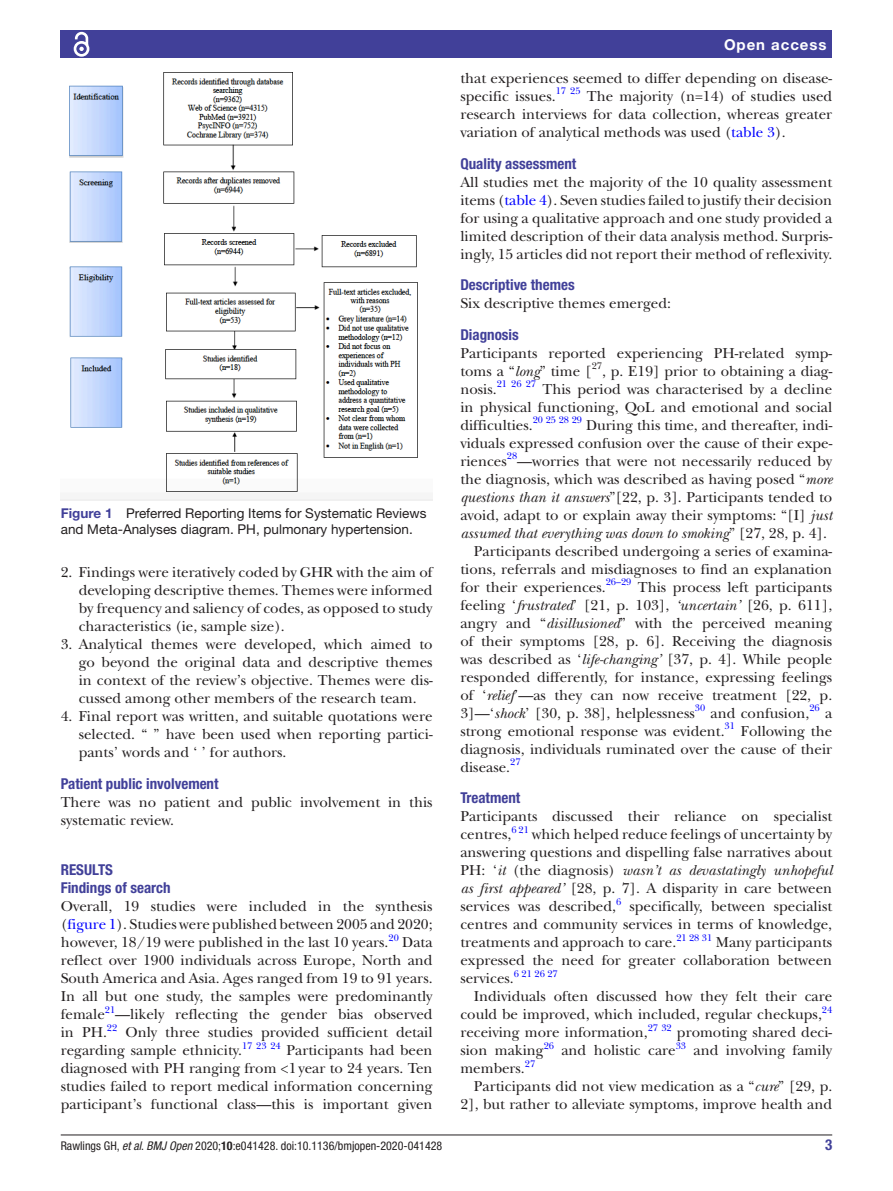
<style>
.page{position:relative;width:893px;height:1191px;background:#fff}
.page>*{position:absolute;margin:0;border:0;box-sizing:border-box;transform-origin:0 0}
.t1{font:15px/18px "New Baskerville";color:#231f20;text-align:justify}
.t2{font:700 condensed 15px/18px "Helvetica Neue LT Std";color:#414099}
.t3{font:italic 15px "New Baskerville";color:#231f20}
.t4{font:700 15px "Helvetica Neue LT Std";letter-spacing:.065em;color:#fff}
.t5{font:13.5px/16.2px "Helvetica Neue LT Std";color:#231f20}
.t6{font:condensed 12px "Helvetica Neue LT Std";color:#231f20}
.t7{font:9.9px "New Baskerville";color:#00f}
.t8{font:9.9px "New Baskerville";color:#231f20}
.s1{font-weight:700;color:#414099}
.s2{color:#00f}
.s3{font-style:italic}
.s4{font-style:normal}
.s5{font-weight:700}
</style>
<div class="page">
<hr style="left:61px;top:1134px;width:771px;height:1px;background:#231f20">
<div style="left:61px;top:31px;width:771px;height:27px;background:#414099"></div>
<svg style="left:73px;top:31px;width:17px;height:26px"></svg>
<img style="left:61px;top:73px;width:372px;height:427px">
<p class="t4" style="left:724px;top:35px;width:104px">Open access</p>
<p class="t5" style="left:61px;top:505px;width:367px"><span class="s1">Figure 1</span> Preferred Reporting Items for Systematic Reviews and Meta-Analyses diagram. PH, pulmonary hypertension.</p>
<p class="t1" style="left:79px;top:563px;width:355px;text-indent:-18px">2. Findings were iteratively coded by GHR with the aim of developing descriptive themes. Themes were informed by frequency and saliency of codes, as opposed to study characteristics (ie, sample size).</p>
<p class="t1" style="left:79px;top:635px;width:355px;text-indent:-18px">3. Analytical themes were developed, which aimed to go beyond the original data and descriptive themes in context of the review’s objective. Themes were dis&shy;cussed among other members of the research team.</p>
<p class="t1" style="left:79px;top:707px;width:355px;text-indent:-18px">4. Final report was written, and suitable quotations were selected. “ ” have been used when reporting partici&shy;pants’ words and ‘ ’ for authors.</p>
<p class="t2" style="left:61px;top:774px;width:159px">Patient public involvement</p>
<p class="t1" style="left:61px;top:793px;width:373px">There was no patient and public involvement in this systematic review.</p>
<p class="t2" style="left:61px;top:860px;width:111px">RESULTS<br>Findings of search</p>
<p class="t1" style="left:61px;top:897px;width:373px">Overall, 19 studies were included in the synthesis (<span class="s2">figure 1</span>). Studies were published between 2005 and 2020; however, 18/19 were published in the last 10 years.</p>
<p class="t7" style="left:389px;top:931px;width:12px">20</p>
<p class="t1" style="left:61px;top:933px;width:373px;text-indent:342px">Data reflect over 1900 individuals across Europe, North and South America and Asia. Ages ranged from 19 to 91 years.<br>In all but one study, the samples were predominantly female<sup>21</sup>—likely reflecting the gender bias observed in PH.</p>
<p class="t7" style="left:107px;top:1021px;width:12px">22</p>
<p class="t1" style="left:61px;top:1023px;width:373px;text-indent:65px">Only three studies provided sufficient detail regarding sample ethnicity.</p>
<p class="t7" style="left:242px;top:1039px;width:40px">17 23 24</p>
<p class="t1" style="left:61px;top:1041px;width:373px;text-indent:226px">Participants had been diagnosed with PH ranging from &lt;1year to 24 years. Ten studies failed to report medical information concerning participant’s functional class—this is important given</p>
<p class="t1" style="left:460px;top:69px;width:373px">that experiences seemed to differ depending on disease&shy;specific issues.</p>
<p class="t7" style="left:556px;top:85px;width:26px">17 25</p>
<p class="t1" style="left:460px;top:87px;width:373px;text-indent:127px">The majority (n=14) of studies used research interviews for data collection, whereas greater variation of analytical methods was used (<span class="s2">table 3</span>).</p>
<p class="t2" style="left:460px;top:154px;width:118px">Quality assessment</p>
<p class="t1" style="left:460px;top:173px;width:373px">All studies met the majority of the 10 quality assessment items (<span class="s2">table 4</span>). Seven studies failed to justify their decision for using a qualitative approach and one study provided a limited description of their data analysis method. Surpris&shy;ingly, 15 articles did not report their method of reflexivity.</p>
<p class="t2" style="left:460px;top:275px;width:116px">Descriptive themes</p>
<p class="t1" style="left:460px;top:294px;width:212px">Six descriptive themes emerged:</p>
<p class="t2" style="left:460px;top:325px;width:60px">Diagnosis</p>
<p class="t1" style="left:460px;top:344px;width:373px">Participants reported experiencing PH-related symp&shy;toms a “<span class="s3">long</span>” time [</p>
<p class="t8" style="left:592px;top:360px;width:12px">27</p>
<p class="t1" style="left:602px;top:362px;width:232px">, p. E19] prior to obtaining a diag-</p>
<p class="t7" style="left:497px;top:378px;width:41px">21 26 27</p>
<p class="t1" style="left:460px;top:380px;width:373px;text-indent:82px">This period was characterised by a decline in physical functioning, QoL and emotional and social difficulties.<sup>20</sup> <sup>25</sup> <sup>28</sup> <sup>29</sup> During this time, and thereafter, indi&shy;viduals expressed confusion over the cause of their expe&shy;riences</p>
<p class="t1" style="left:460px;top:380px;width:38px">nosis.</p>
<p class="t7" style="left:507px;top:450px;width:12px">28</p>
<p class="t1" style="left:517px;top:452px;width:316px">—worries that were not necessarily reduced by</p>
<p class="t1" style="left:460px;top:470px;width:373px">the diagnosis, which was described as having posed “<span class="s3">more</span></p>
<p class="t1" style="left:460px;top:488px;width:373px"><span class="s3">questions than it answers</span>”[22, p. 3]. Participants tended to</p>
<p class="t1" style="left:460px;top:506px;width:373px">avoid, adapt to or explain away their symptoms: “[I] <span class="s3">just</span></p>
<p class="t3" style="left:460px;top:524px;width:368px">assumed that everything was down to smoking<span class="s4">” [27, 28, p. 4].</span></p>
<p class="t1" style="left:474px;top:542px;width:360px">Participants described undergoing a series of examina-</p>
<p class="t1" style="left:460px;top:560px;width:373px">tions, referrals and misdiagnoses to find an explanation</p>
<p class="t1" style="left:460px;top:578px;width:147px">for their experiences.</p>
<p class="t7" style="left:606px;top:576px;width:27px">26–29</p>
<p class="t1" style="left:460px;top:578px;width:373px;text-indent:177px">This process left participants feeling ‘<span class="s3">frustrated</span>’ [21, p. 103], <span class="s3">‘uncertain’</span> [26, p. 611], angry and “<span class="s3">disillusioned</span>” with the perceived meaning of their symptoms [28, p. 6]. Receiving the diagnosis was described as ‘<span class="s3">life-changing’</span> [37, p. 4]. While people responded differently, for instance, expressing feelings of ‘<span class="s3">relief</span>’—as they can now receive treatment [22, p.<br>3]—‘<span class="s3">shock</span>’ [30, p. 38], helplessness</p>
<p class="t7" style="left:695px;top:702px;width:12px">30</p>
<p class="t1" style="left:710px;top:704px;width:100px">and confusion,</p>
<p class="t7" style="left:809px;top:702px;width:12px">26</p>
<p class="t1" style="left:825px;top:704px;width:9px">a</p>
<p class="t1" style="left:460px;top:722px;width:266px">strong emotional response was evident.</p>
<p class="t7" style="left:725px;top:720px;width:12px">31</p>
<p class="t1" style="left:460px;top:722px;width:373px;text-indent:281px">Following the diagnosis, individuals ruminated over the cause of their disease.</p>
<p class="t7" style="left:510px;top:756px;width:12px">27</p>
<p class="t2" style="left:460px;top:788px;width:61px">Treatment</p>
<p class="t1" style="left:460px;top:807px;width:373px">Participants discussed their reliance on specialist centres,</p>
<p class="t7" style="left:511px;top:823px;width:19px">6 21</p>
<p class="t1" style="left:460px;top:825px;width:373px;text-indent:72px">which helped reduce feelings of uncertainty by answering questions and dispelling false narratives about PH: ‘<span class="s3">it</span> (the diagnosis) <span class="s3">wasn’t as devastatingly unhopeful as first appeared’</span> [28, p. 7]. A disparity in care between services was described,</p>
<p class="t7" style="left:616px;top:895px;width:7px">6</p>
<p class="t1" style="left:460px;top:897px;width:373px;text-indent:169px">specifically, between specialist centres and community services in terms of knowledge, treatments and approach to care.</p>
<p class="t7" style="left:676px;top:931px;width:37px">21 28 31</p>
<p class="t1" style="left:460px;top:933px;width:373px;text-indent:255px">Many participants expressed the need for greater collaboration between services.</p>
<p class="t7" style="left:514px;top:967px;width:45px">6 21 26 27</p>
<p class="t1" style="left:460px;top:987px;width:373px;text-indent:14px">Individuals often discussed how they felt their care could be improved, which included, regular checkups,</p>
<p class="t7" style="left:822px;top:1003px;width:12px">24</p>
<p class="t7" style="left:648px;top:1021px;width:26px">27 32</p>
<p class="t1" style="left:677px;top:1023px;width:157px">promoting shared deci-</p>
<p class="t1" style="left:460px;top:1023px;width:189px">receiving more information,</p>
<p class="t1" style="left:460px;top:1041px;width:85px">sion making</p>
<p class="t7" style="left:544px;top:1039px;width:12px">26</p>
<p class="t1" style="left:561px;top:1041px;width:116px">and holistic care</p>
<p class="t7" style="left:676px;top:1039px;width:12px">33</p>
<p class="t1" style="left:693px;top:1041px;width:140px">and involving family</p>
<p class="t1" style="left:460px;top:1059px;width:66px">members.</p>
<p class="t7" style="left:525px;top:1057px;width:12px">27</p>
<p class="t1" style="left:460px;top:1077px;width:373px;text-align:right">Participants did not view medication as a “<span class="s3">cure</span>” [29, p.<br>2], but rather to alleviate symptoms, improve health and</p>
<p class="t6" style="left:61px;top:1138px;width:383px">Rawlings GH, <span class="s3">et al</span>. <span class="s3">BMJ Open</span> 2020;<span class="s5">10</span>:e041428. doi:10.1136/bmjopen-2020-041428</p>
<p class="t2" style="left:825px;top:1135px;width:9px">3</p>
</div>
